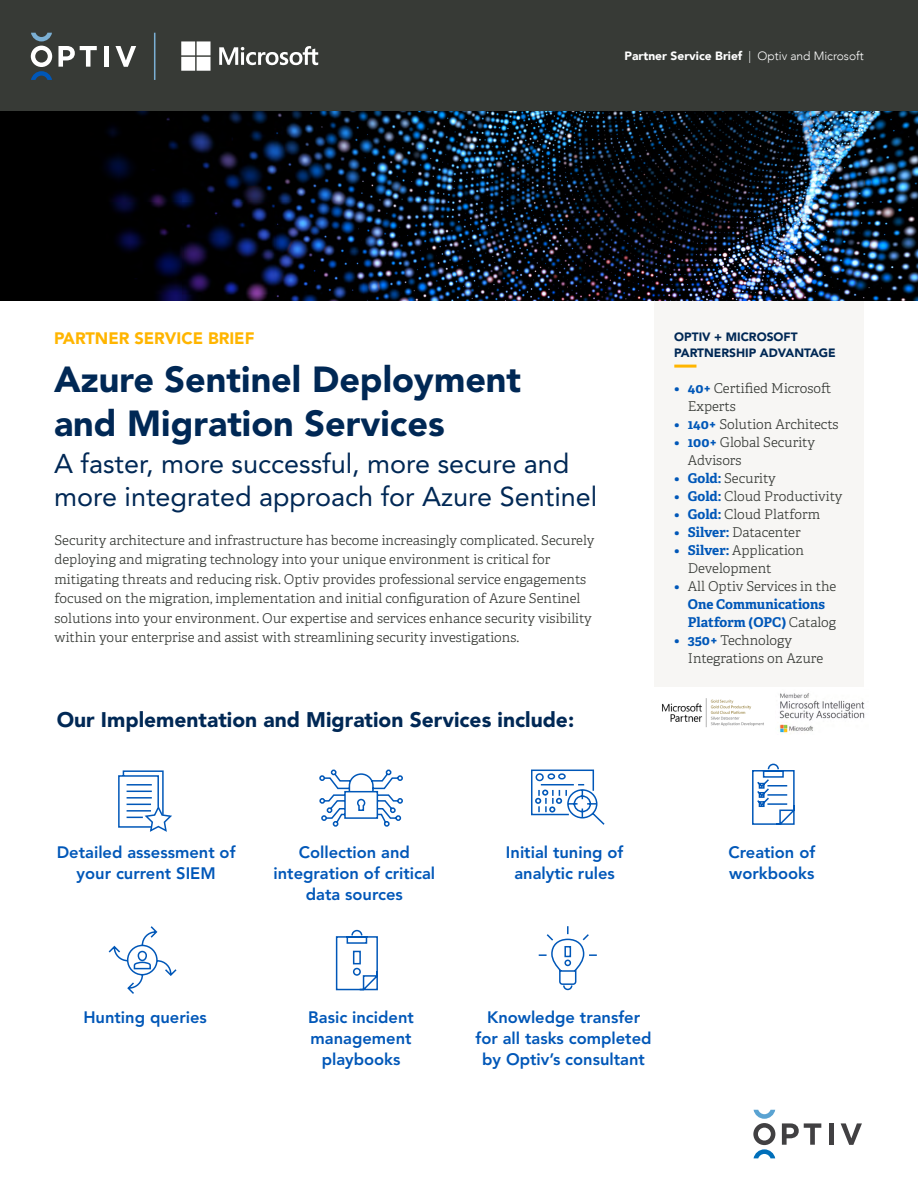
<style>
.page{position:relative;width:918px;height:1188px;background:#fff}
.page>*{position:absolute;margin:0;border:0;box-sizing:border-box;transform-origin:0 0}
.t1{font:900 36px/43.2px "Avenir LT Std";color:#002855}
.t2{font:27px/33px "Avenir LT Std";color:#002855}
.t3{font:900 21px "Avenir LT Std";color:#002855}
.t4{font:800 16.5px/21px "Avenir LT Std";color:#0057b8;text-align:center}
.t5{font:900 16.5px "Avenir LT Std";color:#ffb500}
.t6{font:300 13.5px/19.5px "Adelle";color:#373a36}
.t7{font:700 13.5px/18px "Adelle";color:#0057b8}
.t8{font:900 12px "Avenir";color:#fff}
.t9{font:900 12px/16.5px "Avenir LT Std";color:#002855}
.s1{font-weight:300}
.s2{font-weight:700;color:#0057b8}
.s3{font-weight:300;color:#373a36}
</style>
<div class="page">
<div style="left:655px;top:300px;width:209px;height:387px;background:#f7f6f4"></div>
<svg style="left:782px;top:1123px;width:39px;height:22px"></svg>
<hr style="left:829px;top:1123px;width:4px;height:22px;background:#414042">
<svg style="left:841px;top:1123px;width:21px;height:22px"></svg>
<svg style="left:753px;top:1110px;width:22px;height:48px"></svg>
<div style="left:0;top:0;width:918px;height:112px;background:#373a36"></div>
<svg style="left:58px;top:46px;width:39px;height:21px"></svg>
<div style="left:104px;top:46px;width:5px;height:21px;background:#fff"></div>
<svg style="left:115px;top:46px;width:21px;height:21px"></svg>
<svg style="left:31px;top:33px;width:21px;height:47px"></svg>
<hr style="left:154px;top:33px;width:1px;height:47px;background:#7bafd4">
<svg style="left:118px;top:770px;width:54px;height:62px"></svg>
<svg style="left:319px;top:769px;width:84px;height:58px"></svg>
<svg style="left:531px;top:769px;width:74px;height:56px"></svg>
<svg style="left:752px;top:763px;width:43px;height:62px"></svg>
<svg style="left:108px;top:926px;width:69px;height:68px"></svg>
<svg style="left:335px;top:929px;width:43px;height:62px"></svg>
<svg style="left:538px;top:926px;width:59px;height:65px"></svg>
<img style="left:0;top:112px;width:918px;height:188px">
<hr style="left:674px;top:365px;width:22px;height:3px;background:#ffb500">
<img style="left:662px;top:698px;width:102px;height:30px">
<img style="left:779px;top:693px;width:86px;height:41px">
<svg style="left:219px;top:46px;width:99px;height:19px"></svg>
<svg style="left:181px;top:41px;width:30px;height:30px"></svg>
<p class="t8" style="left:625px;top:46px;width:241px">Partner Service Brief <span class="s1">| Optiv and Microsoft</span></p>
<p class="t5" style="left:54px;top:329px;width:202px">PARTNER SERVICE BRIEF</p>
<h1 class="t1" style="left:54px;top:358px;width:469px">Azure Sentinel Deployment and Migration Services</h1>
<h2 class="t2" style="left:54px;top:448px;width:545px">A faster, more successful, more secure and more integrated approach for Azure Sentinel</h2>
<p class="t6" style="left:55px;top:531px;width:541px">Security architecture and infrastructure has become increasingly complicated. Securely deploying and migrating technology into your unique environment is critical for mitigating threats and reducing risk. Optiv provides professional service engagements focused on the migration, implementation and initial configuration of Azure Sentinel solutions into your environment. Our expertise and services enhance security visibility within your enterprise and assist with streamlining security investigations.</p>
<h3 class="t3" style="left:57px;top:706px;width:519px">Our Implementation and Migration Services include:</h3>
<p class="t9" style="left:674px;top:328px;width:163px">OPTIV + MICROSOFT<br>PARTNERSHIP ADVANTAGE</p>
<p class="t6" style="left:688px;top:380px;width:145px;line-height:18px;text-indent:-14px"><span class="s2">• 40+</span> Certified Microsoft<br>Experts</p>
<p class="t6" style="left:674px;top:415px;width:166px"><span class="s2">• 140+</span> Solution Architects</p>
<p class="t6" style="left:688px;top:434px;width:129px;line-height:18px;text-indent:-14px"><span class="s2">• 100+</span> Global Security<br>Advisors</p>
<p class="t6" style="left:674px;top:469px;width:103px"><span class="s2">• Gold:</span> Security</p>
<p class="t6" style="left:674px;top:487px;width:170px"><span class="s2">• Gold:</span> Cloud Productivity</p>
<p class="t6" style="left:674px;top:505px;width:147px"><span class="s2">• Gold:</span> Cloud Platform</p>
<p class="t6" style="left:674px;top:523px;width:128px"><span class="s2">• Silver:</span> Datacenter</p>
<p class="t6" style="left:688px;top:542px;width:118px;line-height:18px;text-indent:-14px"><span class="s2">• Silver:</span> Application<br>Development</p>
<p class="t7" style="left:688px;top:577px;width:150px;text-indent:-14px">• <span class="s3">All Optiv Services in the<br></span>One Communications<br>Platform (OPC) <span class="s3">Catalog</span></p>
<p class="t6" style="left:688px;top:632px;width:137px;line-height:18px;text-indent:-14px"><span class="s2">• 350+</span> Technology<br>Integrations on Azure</p>
<p class="t4" style="left:57px;top:841px;width:180px">Detailed assessment of your current SIEM</p>
<p class="t4" style="left:274px;top:841px;width:163px">Collection and integration of critical data sources</p>
<p class="t4" style="left:506px;top:841px;width:119px">Initial tuning of analytic rules</p>
<p class="t4" style="left:728px;top:841px;width:88px;text-align:left">Creation of workbooks</p>
<p class="t4" style="left:83px;top:1006px;width:125px">Hunting queries</p>
<p class="t4" style="left:308px;top:1006px;width:107px">Basic incident management playbooks</p>
<p class="t4" style="left:476px;top:1006px;width:177px">Knowledge transfer for all tasks completed by Optiv’s consultant</p>
</div>
